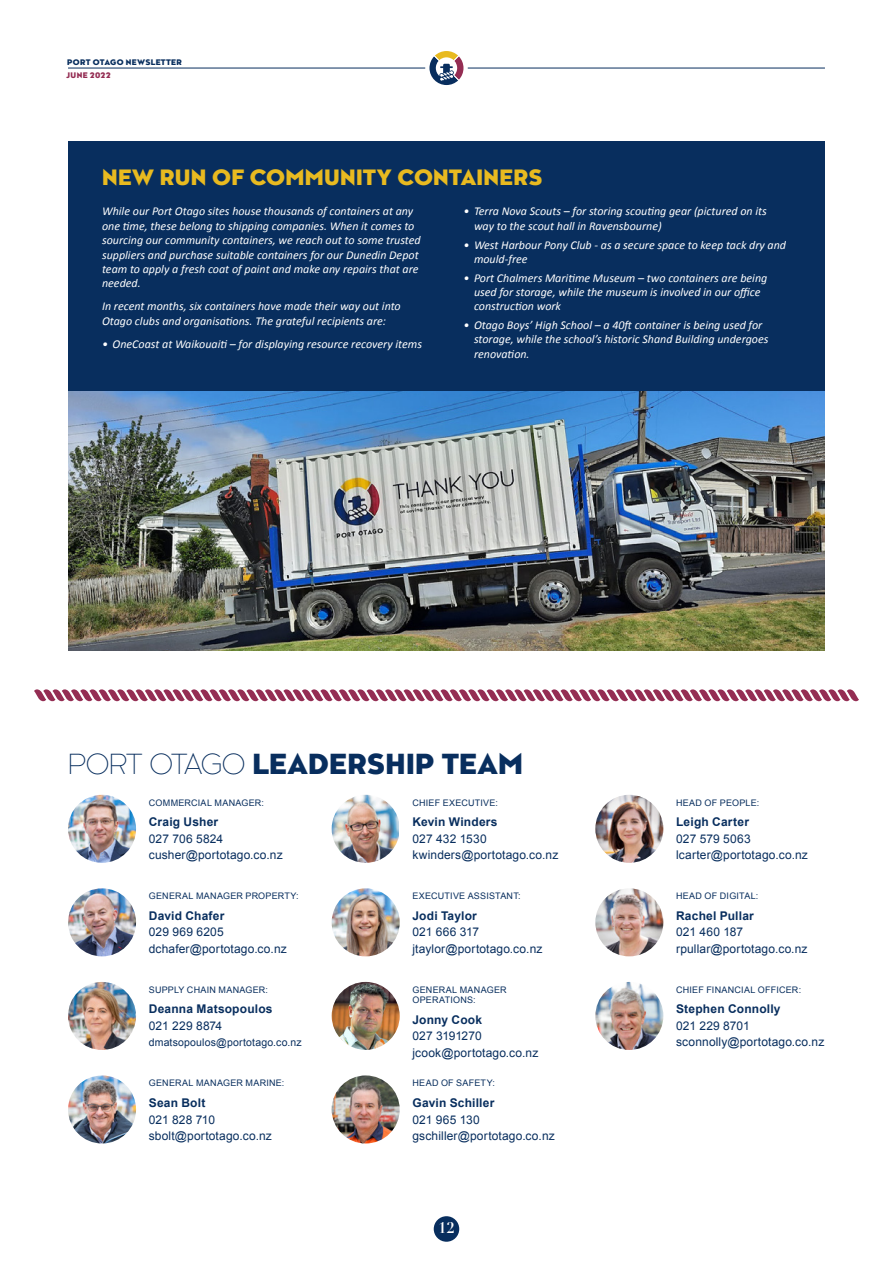
<style>
.page{position:relative;width:893px;height:1263px;background:#fff}
.page>*{position:absolute;margin:0;border:0;box-sizing:border-box;transform-origin:0 0}
.t1{font:800 27px "Kessel 105";letter-spacing:.005em;color:#082e5e}
.t2{font:800 20.7px "Kessel 105";letter-spacing:.01em;color:#e8ba20}
.t3{font:700 15px "Didot";color:#fff}
.Body_Copy{font:italic 12px/14.4px "Calibri";color:#fff}
.t4{font:12px "Arial";letter-spacing:.015em;color:#082e5e}
.t5{font:700 12px "Arial";letter-spacing:.015em;color:#082e5e}
.t6{font:12px "Arial";letter-spacing:-.005em;color:#082e5e}
.t7{font:10.5px "Arial";letter-spacing:.02em;color:#082e5e}
.t8{font:9px/10.5px "Arial";letter-spacing:.025em;color:#082e5e}
.t9{font:800 7.5px "Kessel 105";letter-spacing:.035em;color:#082e5e}
.t10{font:800 7.5px "Kessel 105";letter-spacing:.045em;color:#942d53}
.s1{font-weight:300}
</style>
<div class="page">
<div style="left:434px;top:1216px;width:25px;height:26px;background:#082e5e;border-radius:50%"></div>
<hr style="left:68px;top:68px;width:357px;height:1px;background:#082e5e">
<svg style="left:429px;top:51px;width:34px;height:34px"></svg>
<hr style="left:468px;top:68px;width:357px;height:1px;background:#082e5e">
<svg style="left:34px;top:689px;width:825px;height:13px"></svg>
<img style="left:68px;top:795px;width:68px;height:68px;border-radius:34px">
<img style="left:68px;top:888px;width:68px;height:68px;border-radius:34px">
<img style="left:68px;top:982px;width:68px;height:68px;border-radius:34px">
<img style="left:68px;top:1075px;width:68px;height:68px;border-radius:34px">
<img style="left:332px;top:795px;width:67px;height:68px">
<img style="left:332px;top:888px;width:68px;height:68px;border-radius:34px">
<img style="left:332px;top:982px;width:68px;height:68px;border-radius:34px">
<img style="left:332px;top:1075px;width:68px;height:68px;border-radius:34px">
<img style="left:595px;top:795px;width:68px;height:68px;border-radius:34px">
<img style="left:595px;top:888px;width:68px;height:68px;border-radius:34px">
<img style="left:595px;top:982px;width:68px;height:68px;border-radius:34px">
<div style="left:69px;top:141px;width:756px;height:334px;background:#082e5e"></div>
<img style="left:69px;top:391px;width:756px;height:259px">
<p class="t9" style="left:67px;top:58px;width:116px">PORT OTAGO NEWSLETTER</p>
<p class="t10" style="left:66px;top:71px;width:46px">JUNE 2022</p>
<p class="t2" style="left:102px;top:165px;width:442px">NEW RUN OF COMMUNITY CONTAINERS</p>
<p class="Body_Copy" style="left:102px;top:204px;width:320px">While our Port Otago sites house thousands of containers at any one time, these belong to shipping companies. When it comes to sourcing our community containers, we reach out to some trusted suppliers and purchase suitable containers for our Dunedin Depot team to apply a fresh coat of paint and make any repairs that are needed.</p>
<p class="Body_Copy" style="left:102px;top:299px;width:300px">In recent months, six containers have made their way out into<br>Otago clubs and organisations. The grateful recipients are:</p>
<p class="Body_Copy" style="left:102px;top:336px;width:321px">• OneCoast at Waikouaiti – for displaying resource recovery items</p>
<p class="Body_Copy" style="left:474px;top:204px;width:294px;text-indent:-10px">• Terra Nova Scouts – for storing scouting gear (pictured on its way to the scout hall in Ravensbourne)</p>
<p class="Body_Copy" style="left:474px;top:237px;width:314px;text-indent:-10px">• West Harbour Pony Club - as a secure space to keep tack dry and mould-free</p>
<p class="Body_Copy" style="left:474px;top:270px;width:295px;text-indent:-10px">• Port Chalmers Maritime Museum – two containers are being used for storage, while the museum is involved in our office construction work</p>
<p class="Body_Copy" style="left:474px;top:317px;width:296px;text-indent:-10px">• Otago Boys’ High School – a 40ft container is being used for storage, while the school’s historic Shand Building undergoes renovation.</p>
<p class="t1" style="left:69px;top:747px;width:456px"><span class="s1">PORT OTAGO</span> LEADERSHIP TEAM</p>
<p class="t8" style="left:149px;top:797px;width:117px">COMMERCIAL MANAGER:</p>
<p class="t5" style="left:149px;top:814px;width:71px">Craig Usher</p>
<p class="t4" style="left:149px;top:831px;width:76px">027 706 5824</p>
<p class="t4" style="left:149px;top:847px;width:135px">cusher@portotago.co.nz</p>
<p class="t8" style="left:149px;top:891px;width:151px">GENERAL MANAGER PROPERTY:</p>
<p class="t5" style="left:149px;top:908px;width:77px">David Chafer</p>
<p class="t4" style="left:149px;top:924px;width:77px">029 969 6205</p>
<p class="t4" style="left:149px;top:941px;width:139px">dchafer@portotago.co.nz</p>
<p class="t8" style="left:149px;top:984px;width:121px">SUPPLY CHAIN MANAGER:</p>
<p class="t5" style="left:149px;top:1001px;width:125px">Deanna Matsopoulos</p>
<p class="t4" style="left:149px;top:1018px;width:75px">021 229 8874</p>
<p class="t7" style="left:149px;top:1036px;width:155px">dmatsopoulos@portotago.co.nz</p>
<p class="t8" style="left:149px;top:1078px;width:137px">GENERAL MANAGER MARINE:</p>
<p class="t5" style="left:149px;top:1095px;width:58px">Sean Bolt</p>
<p class="t6" style="left:149px;top:1111px;width:68px">021 828 710</p>
<p class="t4" style="left:149px;top:1128px;width:125px">sbolt@portotago.co.nz</p>
<p class="t8" style="left:412px;top:797px;width:87px">CHIEF EXECUTIVE:</p>
<p class="t5" style="left:412px;top:814px;width:87px">Kevin Winders</p>
<p class="t4" style="left:412px;top:831px;width:76px">027 432 1530</p>
<p class="t4" style="left:412px;top:847px;width:147px">kwinders@portotago.co.nz</p>
<p class="t8" style="left:412px;top:891px;width:110px">EXECUTIVE ASSISTANT:</p>
<p class="t5" style="left:412px;top:908px;width:66px">Jodi Taylor</p>
<p class="t4" style="left:412px;top:924px;width:68px">021 666 317</p>
<p class="t4" style="left:412px;top:941px;width:131px">jtaylor@portotago.co.nz</p>
<p class="t8" style="left:412px;top:984px;width:96px">GENERAL MANAGER<br>OPERATIONS:</p>
<p class="t5" style="left:412px;top:1012px;width:71px">Jonny Cook</p>
<p class="t6" style="left:412px;top:1028px;width:71px">027 3191270</p>
<p class="t4" style="left:412px;top:1045px;width:127px">jcook@portotago.co.nz</p>
<p class="t8" style="left:412px;top:1078px;width:84px">HEAD OF SAFETY:</p>
<p class="t5" style="left:412px;top:1095px;width:83px">Gavin Schiller</p>
<p class="t4" style="left:412px;top:1111px;width:69px">021 965 130</p>
<p class="t4" style="left:412px;top:1128px;width:144px">gschiller@portotago.co.nz</p>
<p class="t3" style="left:438px;top:1218px;width:18px">12</p>
<p class="t8" style="left:676px;top:797px;width:85px">HEAD OF PEOPLE:</p>
<p class="t5" style="left:676px;top:814px;width:74px">Leigh Carter</p>
<p class="t4" style="left:676px;top:831px;width:76px">027 579 5063</p>
<p class="t4" style="left:676px;top:847px;width:133px">lcarter@portotago.co.nz</p>
<p class="t8" style="left:676px;top:891px;width:84px">HEAD OF DIGITAL:</p>
<p class="t5" style="left:676px;top:908px;width:79px">Rachel Pullar</p>
<p class="t4" style="left:676px;top:924px;width:68px">021 460 187</p>
<p class="t4" style="left:676px;top:941px;width:133px">rpullar@portotago.co.nz</p>
<p class="t8" style="left:676px;top:984px;width:127px">CHIEF FINANCIAL OFFICER:</p>
<p class="t5" style="left:676px;top:1001px;width:106px">Stephen Connolly</p>
<p class="t4" style="left:676px;top:1018px;width:75px">021 229 8701</p>
<p class="t4" style="left:676px;top:1034px;width:150px">sconnolly@portotago.co.nz</p>
</div>
